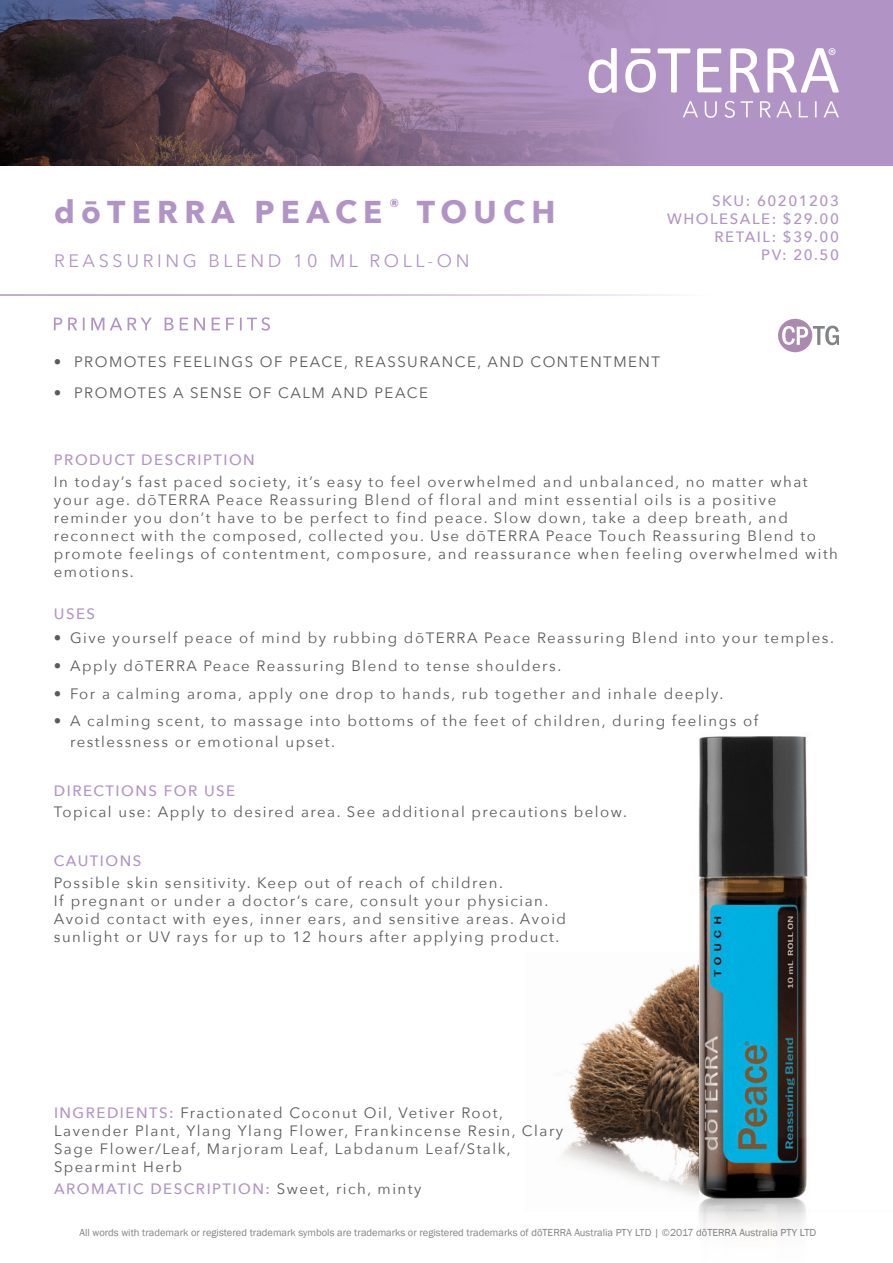
<style>
.page{position:relative;width:893px;height:1263px;background:#fff}
.page>*{position:absolute;margin:0;border:0;box-sizing:border-box;transform-origin:0 0}
.t1{font:700 31.5px "Avenir Next";letter-spacing:.2em;color:#b194c5}
.t2{font:18px "Avenir Next";letter-spacing:.2em;color:#b194c5}
.Body{font:15px/18px "Avenir Next";letter-spacing:.1em;color:#5a5a5d}
.Oil_Attribute_Panel{font:15px/18px "Avenir Next";letter-spacing:.1em;color:#5a5a5d}
.Directions_Bold_Attr{font:15px "Avenir Next";letter-spacing:.1em;color:#5a5a5d}
.Tag_details{font:500 15px/18px "Avenir Next";letter-spacing:.1em;color:#b194c5;text-align:right}
.Purple_Headers{font:500 15px "Avenir Next";letter-spacing:.1em;color:#b194c5}
.Oil_Attribute_Panel-2{font:500 15px "Avenir Next";letter-spacing:.1em;color:#b194c5}
.t3{font:10.5px "Franklin Gothic";color:#808285}
.s1{font-weight:500;color:#b194c5}
.s2{font-weight:400;color:#5a5a5d}
</style>
<div class="page">
<img style="left:561px;top:964px;width:134px;height:232px">
<svg style="left:0;top:0;width:893px;height:166px;background:#836c8b"></svg>
<svg style="left:730px;top:48px;width:30px;height:45px"></svg>
<svg style="left:697px;top:48px;width:25px;height:44px"></svg>
<svg style="left:589px;top:48px;width:28px;height:45px"></svg>
<svg style="left:767px;top:48px;width:72px;height:45px"></svg>
<svg style="left:625px;top:48px;width:65px;height:45px"></svg>
<svg style="left:683px;top:101px;width:156px;height:17px;background:#bfa7cf"></svg>
<hr style="left:0;top:294px;width:839px;height:2px;background:#b194c5">
<svg style="left:54px;top:317px;width:216px;height:14px"></svg>
<svg style="left:778px;top:319px;width:61px;height:33px"></svg>
<img style="left:695px;top:736px;width:113px;height:495px">
<p class="t1" style="left:54px;top:185px;width:503px">dōTERRA PEACE <sup>®</sup> TOUCH</p>
<p class="t2" style="left:54px;top:245px;width:417px">REASSURING BLEND 10 ML ROLL-ON</p>
<p class="Tag_details" style="left:667px;top:191px;width:173px">SKU: 60201203<br>WHOLESALE: $29.00<br>RETAIL: $39.00<br>PV: 20.50</p>
<p class="Body" style="left:54px;top:352px;width:608px">• PROMOTES FEELINGS OF PEACE, REASSURANCE, AND CONTENTMENT</p>
<p class="Body" style="left:54px;top:383px;width:376px">• PROMOTES A SENSE OF CALM AND PEACE</p>
<p class="Purple_Headers" style="left:54px;top:447px;width:203px">PRODUCT DESCRIPTION</p>
<p class="Body" style="left:54px;top:472px;width:786px">In today’s fast paced society, it’s easy to feel overwhelmed and unbalanced, no matter what your age. dōTERRA Peace Reassuring Blend of floral and mint essential oils is a positive reminder you don’t have to be perfect to find peace. Slow down, take a deep breath, and reconnect with the composed, collected you. Use dōTERRA Peace Touch Reassuring Blend to promote feelings of contentment, composure, and reassurance when feeling overwhelmed with emotions.</p>
<p class="Purple_Headers" style="left:54px;top:601px;width:43px">USES</p>
<p class="Body" style="left:54px;top:628px;width:781px">• Give yourself peace of mind by rubbing dōTERRA Peace Reassuring Blend into your temples.</p>
<p class="Body" style="left:54px;top:656px;width:509px">• Apply dōTERRA Peace Reassuring Blend to tense shoulders.</p>
<p class="Body" style="left:54px;top:684px;width:671px">• For a calming aroma, apply one drop to hands, rub together and inhale deeply.</p>
<p class="Body" style="left:70px;top:710px;width:690px;line-height:21px;text-indent:-16px">• A calming scent, to massage into bottoms of the feet of children, during feelings of restlessness or emotional upset.</p>
<p class="Purple_Headers" style="left:54px;top:778px;width:183px">DIRECTIONS FOR USE</p>
<p class="Directions_Bold_Attr" style="left:54px;top:800px;width:575px">Topical use: Apply to desired area. See additional precautions below.</p>
<p class="Purple_Headers" style="left:54px;top:848px;width:89px">CAUTIONS</p>
<p class="Body" style="left:54px;top:873px;width:514px">Possible skin sensitivity. Keep out of reach of children.<br>If pregnant or under a doctor’s care, consult your physician.<br>Avoid contact with eyes, inner ears, and sensitive areas. Avoid sunlight or UV rays for up to 12 hours after applying product.</p>
<p class="Oil_Attribute_Panel" style="left:54px;top:1103px;width:511px"><span class="s1">INGREDIENTS:</span> Fractionated Coconut Oil, Vetiver Root, Lavender Plant, Ylang Ylang Flower, Frankincense Resin, Clary Sage Flower/Leaf, Marjoram Leaf, Labdanum Leaf/Stalk, Spearmint Herb</p>
<p class="Oil_Attribute_Panel-2" style="left:54px;top:1176px;width:369px">AROMATIC DESCRIPTION: <span class="s2">Sweet, rich, minty</span></p>
<p class="t3" style="left:80px;top:1226px;width:738px">All words with trademark or registered trademark symbols are trademarks or registered trademarks of dōTERRA Australia PTY LTD | ©2017 dōTERRA Australia PTY LTD</p>
</div>
